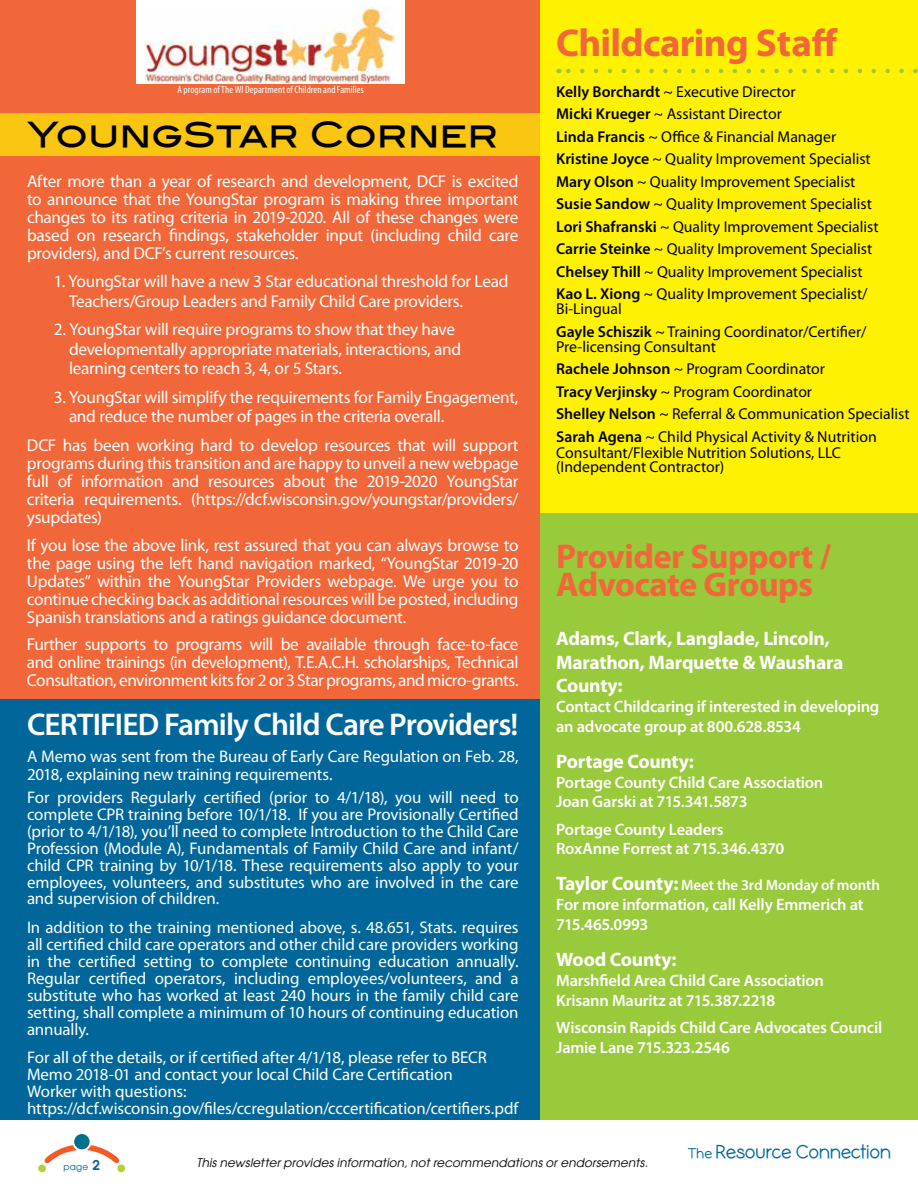
<style>
.page{position:relative;width:918px;height:1188px;background:#fff}
.page>*{position:absolute;margin:0;border:0;box-sizing:border-box;transform-origin:0 0}
.t1{font:700 39px "Myriad Pro";letter-spacing:-.02em;color:#f26739}
.t2{font:700 34.5px/28.5px "Myriad Pro";letter-spacing:-.015em;color:#f26739}
.t3{font:34.5px "Blair Md ITCTT Medium";letter-spacing:-.005em;color:#000}
.t4{font:600 31.5px "Myriad Pro";letter-spacing:-.03em;color:#fff}
.t5{font:700 19.5px/23.4px "Myriad Pro";letter-spacing:-.015em;color:#fff}
.t6{font:700 18px "Coamei";letter-spacing:-.015em;color:#069}
.t7{font:17.25px/18px "Myriad Pro";letter-spacing:-.02em;color:#fff;text-align:justify}
.t8{font:16.8px/16.8px "Myriad Pro";letter-spacing:-.005em;color:#fff}
.t9{font:600 16.5px/19.8px "Myriad Pro";letter-spacing:-.015em;color:#fff}
.t10{font:15.75px/22.5px "Myriad Pro";color:#000}
.t11{font:600 15px "Myriad Pro";letter-spacing:-.005em;color:#fff}
.t12{font:italic 12px "Avant Garde";letter-spacing:.015em;color:#000}
.t13{font:condensed 10.5px "Myriad Pro";letter-spacing:.005em;color:#fff}
.t14{font:9px "Avian";color:#069}
.s1{font-weight:600}
.s2{font-weight:700;font-size:19.5px}
.s3{font-weight:700;font-size:13.5px}
.s4{font-size:13.5px}
</style>
<div class="page">
<div style="left:0;top:699px;width:540px;height:421px;background:#01679a"></div>
<div style="left:540px;top:0;width:378px;height:513px;background:#fff200"></div>
<svg style="left:86px;top:1145px;width:39px;height:27px"></svg>
<svg style="left:38px;top:1145px;width:39px;height:27px"></svg>
<div style="left:74px;top:1134px;width:16px;height:15px;background:#00718b;border-radius:50%"></div>
<div style="left:0;top:0;width:540px;height:699px;background:#f26739"></div>
<div style="left:0;top:113px;width:540px;height:43px;background:#fac611"></div>
<svg style="left:566px;top:69px;width:352px;height:4px"></svg>
<div style="left:136px;top:0;width:269px;height:83px;background:#fff"></div>
<img style="left:145px;top:7px;width:250px;height:76px">
<div style="left:540px;top:513px;width:378px;height:607px;background:#99ca3c"></div>
<p class="t13" style="left:178px;top:83px;width:188px">A program of The WI Department of Children and Families</p>
<h2 class="t3" style="left:27px;top:106px;width:473px">YoungStar Corner</h2>
<p class="t7" style="left:27px;top:172px;width:493px">After more than a year of research and development, DCF is excited to announce that the YoungStar program is making three important changes to its rating criteria in 2019-2020. All of these changes were based on research findings, stakeholder input (including child care providers), and DCF’s current resources.</p>
<p class="t7" style="left:69px;top:271px;width:441px;line-height:19.5px;text-indent:-15px">1. YoungStar will have a new 3 Star educational threshold for Lead<br>Teachers/Group Leaders and Family Child Care providers.</p>
<p class="t7" style="left:69px;top:319px;width:394px;line-height:19.5px;text-align:left;text-indent:-15px">2. YoungStar will require programs to show that they have developmentally appropriate materials, interactions, and learning centers to reach 3, 4, or 5 Stars.</p>
<p class="t7" style="left:69px;top:387px;width:451px;line-height:19.5px;text-indent:-15px">3. YoungStar will simplify the requirements for Family Engagement, and reduce the number of pages in the criteria overall.</p>
<p class="t7" style="left:27px;top:436px;width:493px">DCF has been working hard to develop resources that will support programs during this transition and are happy to unveil a new webpage full of information and resources about the 2019-2020 YoungStar criteria requirements. (https://dcf.wisconsin.gov/youngstar/providers/ ysupdates)</p>
<p class="t7" style="left:27px;top:536px;width:493px">If you lose the above link, rest assured that you can always browse to the page using the left hand navigation marked, “YoungStar 2019-20<br>Updates” within the YoungStar Providers webpage. We urge you to continue checking back as additional resources will be posted, including Spanish translations and a ratings guidance document.</p>
<p class="t7" style="left:27px;top:635px;width:493px">Further supports to programs will be available through face-to-face and online trainings (in development), T.E.A.C.H. scholarships, Technical Consultation, environment kits for 2 or 3 Star programs, and micro-grants.</p>
<h3 class="t4" style="left:27px;top:705px;width:493px">CERTIFIED Family Child Care Providers!</h3>
<p class="t8" style="left:27px;top:747px;width:493px;line-height:18px">A Memo was sent from the Bureau of Early Care Regulation on Feb. 28,<br>2018, explaining new training requirements.</p>
<p class="t8" style="left:27px;top:789px;width:493px;text-align:justify">For providers Regularly certified (prior to 4/1/18), you will need to complete CPR training before 10/1/18. If you are Provisionally Certified (prior to 4/1/18), you’ll need to complete Introduction to the Child Care Profession (Module A), Fundamentals of Family Child Care and infant/ child CPR training by 10/1/18. These requirements also apply to your employees, volunteers, and substitutes who are involved in the care and supervision of children.</p>
<p class="t8" style="left:27px;top:919px;width:493px;text-align:justify">In addition to the training mentioned above, s. 48.651, Stats. requires all certified child care operators and other child care providers working in the certified setting to complete continuing education annually.<br>Regular certified operators, including employees/volunteers, and a substitute who has worked at least 240 hours in the family child care setting, shall complete a minimum of 10 hours of continuing education annually.</p>
<p class="t8" style="left:27px;top:1049px;width:493px">For all of the details, or if certified after 4/1/18, please refer to BECR Memo 2018-01 and contact your local Child Care Certification<br>Worker with questions: https://dcf.wisconsin.gov/files/ccregulation/cccertification/certifiers.pdf</p>
<h1 class="t1" style="left:556px;top:17px;width:283px">Childcaring Staff</h1>
<p class="t10" style="left:556px;top:80px;width:324px"><span class="s1">Kelly Borchardt</span> ~ Executive Director<br><span class="s1">Micki Krueger</span> ~ Assistant Director<br><span class="s1">Linda Francis</span> ~ Office &amp; Financial Manager <span class="s1">Kristine Joyce</span> ~ Quality Improvement Specialist <span class="s1">Mary Olson</span> ~ Quality Improvement Specialist <span class="s1">Susie Sandow</span> ~ Quality Improvement Specialist <span class="s1">Lori Shafranski</span> ~ Quality Improvement Specialist <span class="s1">Carrie Steinke</span> ~ Quality Improvement Specialist <span class="s1">Chelsey Thill</span> ~ Quality Improvement Specialist <span class="s1">Kao L. Xiong</span> ~ Quality Improvement Specialist/</p>
<p class="t10" style="left:556px;top:297px;width:312px">Bi-Lingual<br><span class="s1">Gayle Schiszik</span> ~ Training Coordinator/Certifier/</p>
<p class="t10" style="left:556px;top:335px;width:355px">Pre-licensing Consultant<br><span class="s1">Rachele Johnson</span> ~ Program Coordinator<br><span class="s1">Tracy Verjinsky</span> ~ Program Coordinator<br><span class="s1">Shelley Nelson</span> ~ Referral &amp; Communication Specialist <span class="s1">Sarah Agena</span> ~ Child Physical Activity &amp; Nutrition</p>
<p class="t10" style="left:556px;top:446px;width:286px;line-height:13.5px">Consultant/Flexible Nutrition Solutions, LLC (Independent Contractor)</p>
<h2 class="t2" style="left:556px;top:541px;width:276px">Provider Support /<br>Advocate Groups</h2>
<p class="t5" style="left:556px;top:626px;width:289px">Adams, Clark, Langlade, Lincoln,<br>Marathon, Marquette &amp; Waushara<br>County:</p>
<p class="t9" style="left:556px;top:696px;width:325px">Contact Childcaring if interested in developing an advocate group at 800.628.8534</p>
<p class="t5" style="left:556px;top:749px;width:139px">Portage County:</p>
<p class="t9" style="left:556px;top:772px;width:269px">Portage County Child Care Association<br>Joan Garski at 715.341.5873</p>
<p class="t9" style="left:556px;top:819px;width:230px">Portage County Leaders<br>RoxAnne Forrest at 715.346.4370</p>
<p class="t11" style="left:556px;top:876px;width:325px"><span class="s2">Taylor County:</span> Meet the 3rd Monday of month</p>
<p class="t9" style="left:556px;top:894px;width:309px">For more information, call Kelly Emmerich at<br>715.465.0993</p>
<p class="t5" style="left:556px;top:947px;width:122px">Wood County:</p>
<p class="t9" style="left:556px;top:970px;width:269px">Marshfield Area Child Care Association<br>Krisann Mauritz at 715.387.2218</p>
<p class="t9" style="left:556px;top:1017px;width:328px">Wisconsin Rapids Child Care Advocates Council<br>Jamie Lane 715.323.2546</p>
<p class="t14" style="left:64px;top:1163px;width:38px">page <span class="s3">2</span></p>
<p class="t12" style="left:196px;top:1155px;width:453px">This newsletter provides information, not recommendations or endorsements.</p>
<p class="t6" style="left:688px;top:1143px;width:205px"><span class="s4">The</span> Resource Connection</p>
</div>
